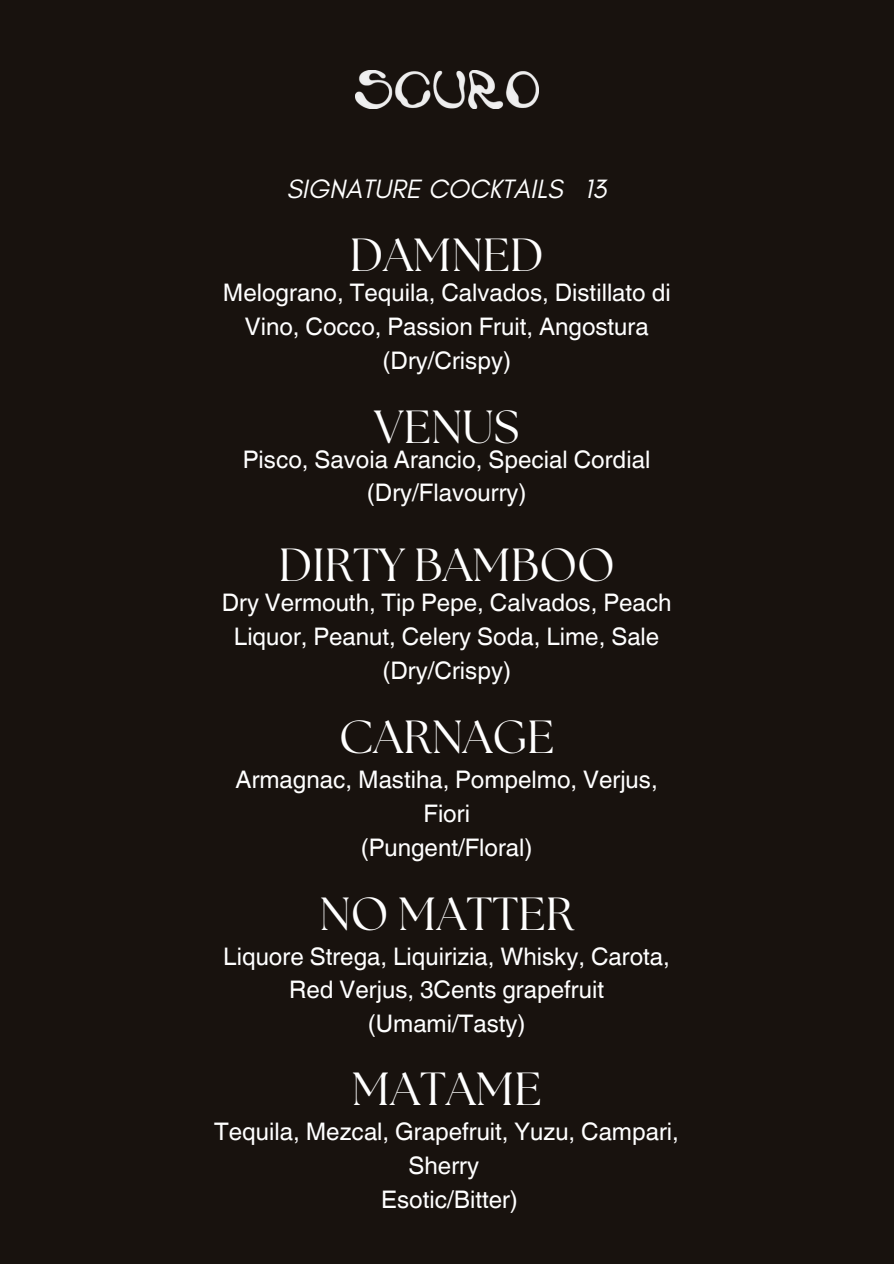
<style>
.page{position:relative;width:894px;height:1264px;background:#fff}
.page>*{position:absolute;margin:0;border:0;box-sizing:border-box;transform-origin:0 0}
.t1{font:46.35px "The Seasons";color:#fff}
.t2{font:italic 27px "Glacial Indifference";color:#fff}
.t3{font:24.15px/33.8px "Helvetica World";color:#fff;text-align:center}
</style>
<div class="page">
<div style="left:0;top:0;width:893px;height:1263px;background:#18120e"></div>
<img style="left:355px;top:70px;width:183px;height:39px">
<p class="t2" style="left:286px;top:173px;width:321px">SIGNATURE COCKTAILS 13</p>
<p class="t1" style="left:350px;top:234px;width:195px">DAMNED</p>
<p class="t3" style="left:223px;top:276px;width:449px">Melograno, Tequila, Calvados, Distillato di<br>Vino, Cocco, Passion Fruit, Angostura</p>
<h1 class="t3" style="left:382px;top:344px;width:130px">(Dry/Crispy)</h1>
<p class="t1" style="left:374px;top:406px;width:146px">VENUS</p>
<h2 class="t3" style="left:243px;top:442px;width:409px">Pisco, Savoia Arancio, Special Cordial</h2>
<h1 class="t3" style="left:367px;top:476px;width:161px">(Dry/Flavourry)</h1>
<p class="t1" style="left:279px;top:544px;width:337px">DIRTY BAMBOO</p>
<p class="t3" style="left:222px;top:586px;width:451px">Dry Vermouth, Tip Pepe, Calvados, Peach<br>Liquor, Peanut, Celery Soda, Lime, Sale</p>
<h1 class="t3" style="left:382px;top:653px;width:130px">(Dry/Crispy)</h1>
<p class="t1" style="left:339px;top:715px;width:216px">CARNAGE</p>
<p class="t3" style="left:235px;top:762px;width:423px">Armagnac, Mastiha, Pompelmo, Verjus,<br>Fiori</p>
<h1 class="t3" style="left:361px;top:830px;width:173px">(Pungent/Floral)</h1>
<p class="t1" style="left:319px;top:892px;width:256px">NO MATTER</p>
<h1 class="t3" style="left:223px;top:939px;width:448px">Liquore Strega, Liquirizia, Whisky, Carota,<br>Red Verjus, 3Cents grapefruit</h1>
<p class="t3" style="left:368px;top:1006px;width:159px">(Umami/Tasty)</p>
<p class="t1" style="left:352px;top:1068px;width:191px">MATAME</p>
<p class="t3" style="left:214px;top:1115px;width:466px">Tequila, Mezcal, Grapefruit, Yuzu, Campari,<br>Sherry</p>
<h1 class="t3" style="left:381px;top:1182px;width:138px">Esotic/Bitter)</h1>
</div>
